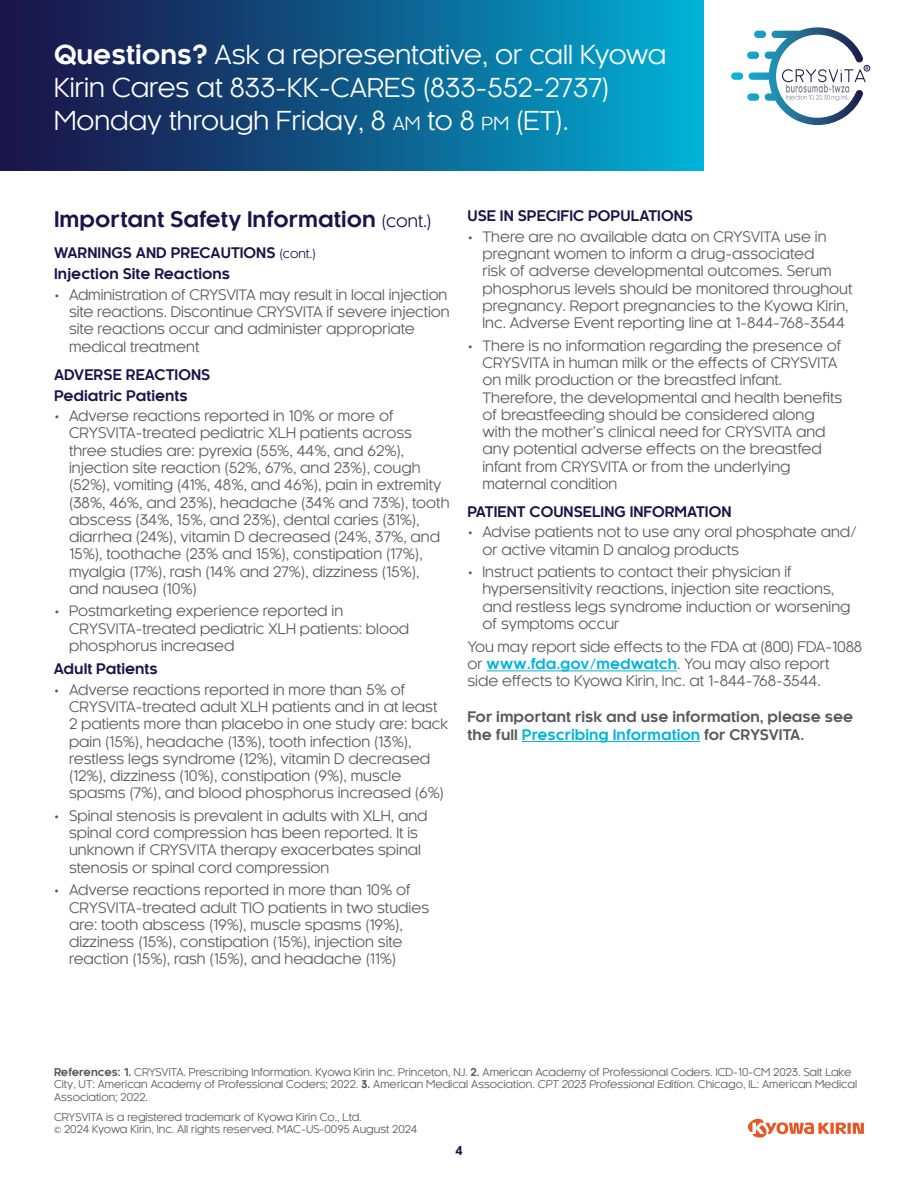
<style>
.page{position:relative;width:918px;height:1188px;background:#fff}
.page>*{position:absolute;margin:0;border:0;box-sizing:border-box;transform-origin:0 0}
.t1{font:25.5px/33px "Kaleko 105";color:#fff}
.t2{font:700 21px "Kaleko 105";color:#1a1449}
.t3{font:14.25px/17.2px "Kaleko 105";color:#58595b}
.t4{font:700 14.25px/21.1px "Kaleko 105";color:#1a1449}
.t5{font:700 14.25px/17.2px "Kaleko 105";color:#58595b}
.t6{font:700 12px "Kaleko 105";color:#1a1449}
.t7{font:10.5px/12.8px "Kaleko 105";color:#58595b}
.s1{font-weight:700}
.s2{font-size:17.85px}
.s3{font-weight:400;font-size:16.5px}
.s4{font-weight:400;font-size:12px}
.s5{font-weight:700;color:#00b5db}
.s6{color:#00b5db}
.s7{font-style:italic}
</style>
<div class="page">
<div style="left:0;top:0;width:703px;height:171px;background:linear-gradient(to right,#1b0b41,#01add4)"></div>
<svg style="left:731px;top:27px;width:139px;height:98px"></svg>
<hr style="left:487px;top:671px;width:190px;height:1px;background:#00b5db">
<hr style="left:522px;top:741px;width:178px;height:1px;background:#00b5db">
<svg style="left:748px;top:1118px;width:81px;height:20px"></svg>
<svg style="left:830px;top:1123px;width:4px;height:11px"></svg>
<svg style="left:847px;top:1123px;width:4px;height:11px"></svg>
<svg style="left:836px;top:1123px;width:11px;height:11px"></svg>
<svg style="left:853px;top:1123px;width:11px;height:11px"></svg>
<h1 class="t1" style="left:54px;top:38px;width:614px"><span class="s1">Questions?</span> Ask a representative, or call Kyowa<br>Kirin Cares at 833-KK-CARES (833-552-2737)<br>Monday through Friday, 8 <span class="s2">AM</span> to 8 <span class="s2">PM</span> (ET).</h1>
<h2 class="t2" style="left:54px;top:207px;width:379px">Important Safety Information <span class="s3">(cont.)</span></h2>
<p class="t4" style="left:54px;top:243px;width:263px">WARNINGS AND PRECAUTIONS <span class="s4">(cont.)<br></span>Injection Site Reactions</p>
<p class="t3" style="left:69px;top:286px;width:382px;text-indent:-15px">• Administration of CRYSVITA may result in local injection site reactions. Discontinue CRYSVITA if severe injection site reactions occur and administer appropriate medical treatment</p>
<p class="t4" style="left:54px;top:364px;width:158px">ADVERSE REACTIONS<br>Pediatric Patients</p>
<p class="t3" style="left:69px;top:408px;width:382px;text-indent:-15px">• Adverse reactions reported in 10% or more of CRYSVITA-treated pediatric XLH patients across three studies are: pyrexia (55%, 44%, and 62%), injection site reaction (52%, 67%, and 23%), cough (52%), vomiting (41%, 48%, and 46%), pain in extremity (38%, 46%, and 23%), headache (34% and 73%), tooth abscess (34%, 15%, and 23%), dental caries (31%), diarrhea (24%), vitamin D decreased (24%, 37%, and 15%), toothache (23% and 15%), constipation (17%), myalgia (17%), rash (14% and 27%), dizziness (15%), and nausea (10%)</p>
<p class="t3" style="left:69px;top:603px;width:342px;text-indent:-15px">• Postmarketing experience reported in<br>CRYSVITA-treated pediatric XLH patients: blood phosphorus increased</p>
<p class="t4" style="left:54px;top:659px;width:105px">Adult Patients</p>
<p class="t3" style="left:69px;top:681px;width:381px;text-indent:-15px">• Adverse reactions reported in more than 5% of CRYSVITA-treated adult XLH patients and in at least 2 patients more than placebo in one study are: back pain (15%), headache (13%), tooth infection (13%), restless legs syndrome (12%), vitamin D decreased (12%), dizziness (10%), constipation (9%), muscle spasms (7%), and blood phosphorus increased (6%)</p>
<p class="t3" style="left:69px;top:807px;width:360px;text-indent:-15px">• Spinal stenosis is prevalent in adults with XLH, and spinal cord compression has been reported. It is unknown if CRYSVITA therapy exacerbates spinal stenosis or spinal cord compression</p>
<p class="t3" style="left:69px;top:882px;width:362px;text-indent:-15px">• Adverse reactions reported in more than 10% of CRYSVITA-treated adult TIO patients in two studies are: tooth abscess (19%), muscle spasms (19%), dizziness (15%), constipation (15%), injection site reaction (15%), rash (15%), and headache (11%)</p>
<p class="t4" style="left:467px;top:206px;width:227px">USE IN SPECIFIC POPULATIONS</p>
<p class="t3" style="left:482px;top:228px;width:372px;text-indent:-15px">• There are no available data on CRYSVITA use in pregnant women to inform a drug-associated<br>risk of adverse developmental outcomes. Serum phosphorus levels should be monitored throughout pregnancy. Report pregnancies to the Kyowa Kirin, Inc. Adverse Event reporting line at 1-844-768-3544</p>
<p class="t3" style="left:482px;top:337px;width:361px;text-indent:-15px">• There is no information regarding the presence of CRYSVITA in human milk or the effects of CRYSVITA on milk production or the breastfed infant.<br>Therefore, the developmental and health benefits of breastfeeding should be considered along with the mother’s clinical need for CRYSVITA and any potential adverse effects on the breastfed infant from CRYSVITA or from the underlying maternal condition</p>
<p class="t4" style="left:467px;top:501px;width:266px">PATIENT COUNSELING INFORMATION</p>
<p class="t3" style="left:482px;top:524px;width:376px;text-indent:-15px">• Advise patients not to use any oral phosphate and/ or active vitamin D analog products</p>
<p class="t3" style="left:482px;top:564px;width:370px;text-indent:-15px">• Instruct patients to contact their physician if hypersensitivity reactions, injection site reactions, and restless legs syndrome induction or worsening of symptoms occur</p>
<p class="t3" style="left:467px;top:638px;width:396px">You may report side effects to the FDA at (800) FDA-1088 or <span class="s5">www.fda.gov/medwatch</span>. You may also report side effects to Kyowa Kirin, Inc. at 1-844-768-3544.</p>
<p class="t5" style="left:467px;top:709px;width:387px">For important risk and use information, please see the full <span class="s6">Prescribing Information</span> for CRYSVITA.</p>
<p class="t7" style="left:54px;top:1065px;width:805px"><span class="s1">References: 1.</span> CRYSVITA. Prescribing Information. Kyowa Kirin Inc. Princeton, NJ. <span class="s1">2.</span> American Academy of Professional Coders. ICD-10-CM 2023. Salt Lake<br>City, UT: American Academy of Professional Coders; 2022. <span class="s1">3.</span> American Medical Association. <span class="s7">CPT 2023 Professional Edition</span>. Chicago, IL: American Medical<br>Association; 2022.</p>
<p class="t7" style="left:54px;top:1110px;width:365px">CRYSVITA is a registered trademark of Kyowa Kirin Co., Ltd.<br>© 2024 Kyowa Kirin, Inc. All rights reserved. MAC-US-0095 August 2024</p>
<p class="t6" style="left:455px;top:1144px;width:9px">4</p>
</div>
